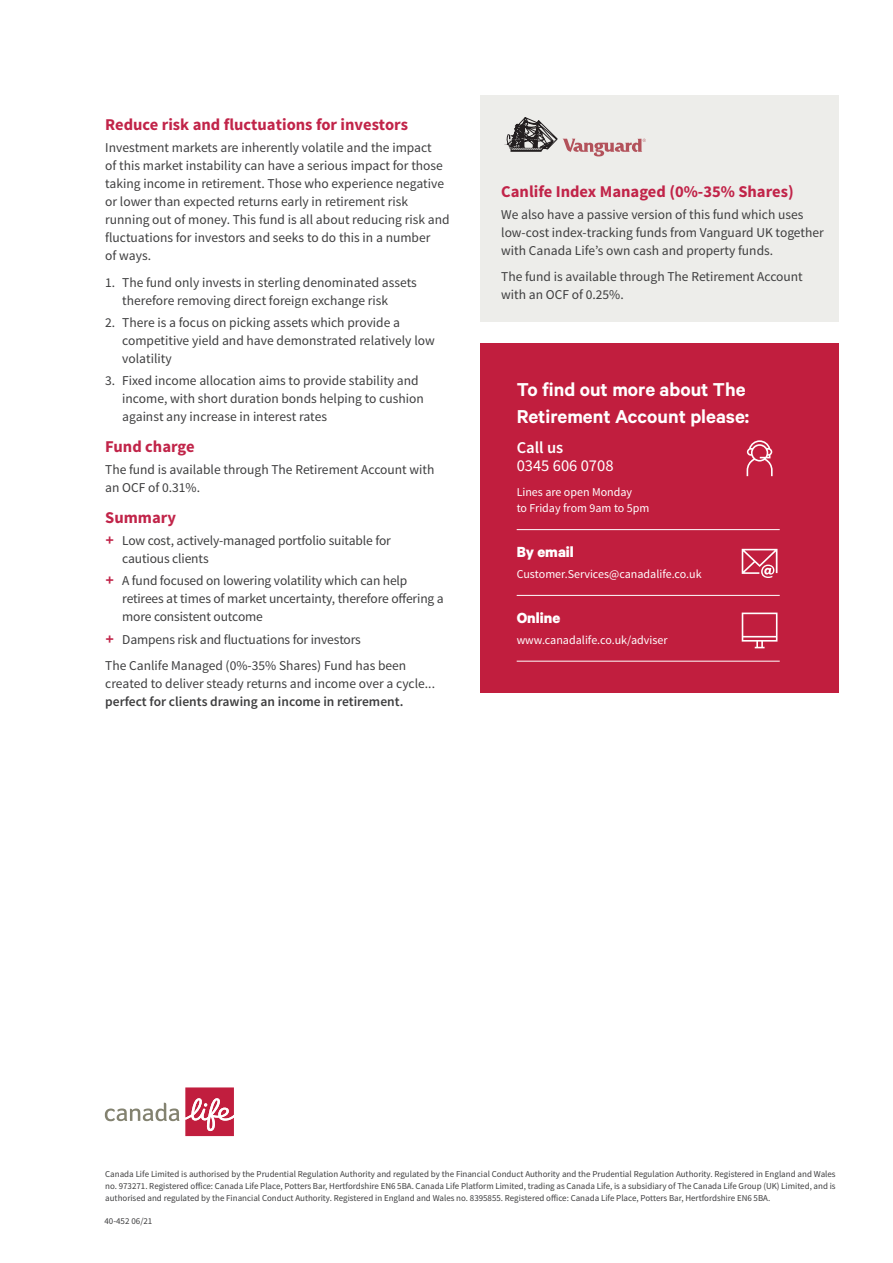
<style>
.page{position:relative;width:893px;height:1263px;background:#fff}
.page>*{position:absolute;margin:0;border:0;box-sizing:border-box;transform-origin:0 0}
.Heading_1{font:600 21px/27px "Calibre";color:#fff}
.t1{font:700 16.5px "Source Sans Pro";color:#c12449}
.Body_copy{font:16.5px/18px "Source Sans Pro";color:#fff}
.Heading_2{font:700 16.5px "Calibre";color:#fff}
.t2{font:13.5px/18px "Source Sans Pro";color:#3e3e3f}
.Body_copy_rule{font:12px/16.5px "Source Sans Pro";color:#fff}
.t3{font:9px/12px "Source Sans Pro";color:#3e3e3f;text-align:justify}
.s1{font-family:"Calibre";font-weight:600;font-size:16.5px;color:#c12449}
.s2{font-weight:600}
</style>
<div class="page">
<div style="left:480px;top:95px;width:359px;height:226px;background:#ededea"></div>
<div style="left:480px;top:343px;width:359px;height:350px;background:#c11e3e"></div>
<svg style="left:742px;top:548px;width:35px;height:1px"></svg>
<svg style="left:742px;top:549px;width:35px;height:29px"></svg>
<svg style="left:742px;top:612px;width:35px;height:36px"></svg>
<svg style="left:747px;top:440px;width:26px;height:36px"></svg>
<hr style="left:517px;top:529px;width:263px;height:1px;background:#fff">
<hr style="left:517px;top:595px;width:263px;height:1px;background:#fff">
<hr style="left:517px;top:661px;width:263px;height:1px;background:#fff">
<svg style="left:105px;top:1103px;width:74px;height:18px"></svg>
<svg style="left:185px;top:1087px;width:49px;height:49px;background:#ce4f68"></svg>
<svg style="left:504px;top:117px;width:142px;height:39px"></svg>
<p class="t1" style="left:105px;top:114px;width:304px">Reduce risk and fluctuations for investors</p>
<p class="t2" style="left:105px;top:139px;width:346px">Investment markets are inherently volatile and the impact<br>of this market instability can have a serious impact for those taking income in retirement. Those who experience negative or lower than expected returns early in retirement risk running out of money. This fund is all about reducing risk and fluctuations for investors and seeks to do this in a number<br>of ways.</p>
<p class="t2" style="left:122px;top:273px;width:296px;text-indent:-17px">1. The fund only invests in sterling denominated assets therefore removing direct foreign exchange risk</p>
<p class="t2" style="left:122px;top:313px;width:314px;text-indent:-17px">2. There is a focus on picking assets which provide a competitive yield and have demonstrated relatively low volatility</p>
<p class="t2" style="left:122px;top:372px;width:303px;text-indent:-17px">3. Fixed income allocation aims to provide stability and income, with short duration bonds helping to cushion against any increase in interest rates</p>
<p class="t1" style="left:105px;top:436px;width:91px">Fund charge</p>
<p class="t2" style="left:105px;top:461px;width:331px">The fund is available through The Retirement Account with an OCF of 0.31%.</p>
<p class="t1" style="left:105px;top:507px;width:72px">Summary</p>
<p class="t2" style="left:122px;top:532px;width:270px;text-indent:-17px"><span class="s1">+</span> Low cost, actively-managed portfolio suitable for cautious clients</p>
<p class="t2" style="left:122px;top:572px;width:323px;text-indent:-17px"><span class="s1">+</span> A fund focused on lowering volatility which can help retirees at times of market uncertainty, therefore offering a more consistent outcome</p>
<p class="t2" style="left:105px;top:630px;width:257px"><span class="s1">+</span> Dampens risk and fluctuations for investors</p>
<p class="t2" style="left:105px;top:657px;width:331px">The Canlife Managed (0%-35% Shares) Fund has been created to deliver steady returns and income over a cycle... <span class="s2">perfect for clients drawing an income in retirement.</span></p>
<p class="t1" style="left:501px;top:180px;width:294px">Canlife Index Managed (0%-35% Shares)</p>
<p class="t2" style="left:501px;top:205px;width:324px">We also have a passive version of this fund which uses low-cost index-tracking funds from Vanguard UK together with Canada Life’s own cash and property funds.</p>
<p class="t2" style="left:501px;top:268px;width:303px">The fund is available through The Retirement Account with an OCF of 0.25%.</p>
<p class="Heading_1" style="left:517px;top:375px;width:234px">To find out more about The<br>Retirement Account please:</p>
<p class="Body_copy" style="left:517px;top:438px;width:98px"><span class="s2">Call us<br></span>0345 606 0708</p>
<p class="Body_copy_rule" style="left:517px;top:484px;width:134px">Lines are open Monday<br>to Friday from 9am to 5pm</p>
<p class="Heading_2" style="left:517px;top:542px;width:59px">By email</p>
<p class="Body_copy_rule" style="left:517px;top:566px;width:186px">Customer.Services@canadalife.co.uk</p>
<p class="Heading_2" style="left:517px;top:608px;width:45px">Online</p>
<p class="Body_copy_rule" style="left:517px;top:632px;width:152px">www.canadalife.co.uk/adviser</p>
<p class="t3" style="left:105px;top:1168px;width:732px">Canada Life Limited is authorised by the Prudential Regulation Authority and regulated by the Financial Conduct Authority and the Prudential Regulation Authority. Registered in England and Wales no. 973271. Registered office: Canada Life Place, Potters Bar, Hertfordshire EN6 5BA. Canada Life Platform Limited, trading as Canada Life, is a subsidiary of The Canada Life Group (UK) Limited, and is authorised and regulated by the Financial Conduct Authority. Registered in England and Wales no. 8395855. Registered office: Canada Life Place, Potters Bar, Hertfordshire EN6 5BA.</p>
<p class="t3" style="left:104px;top:1215px;width:50px">40-452 06/21</p>
</div>
